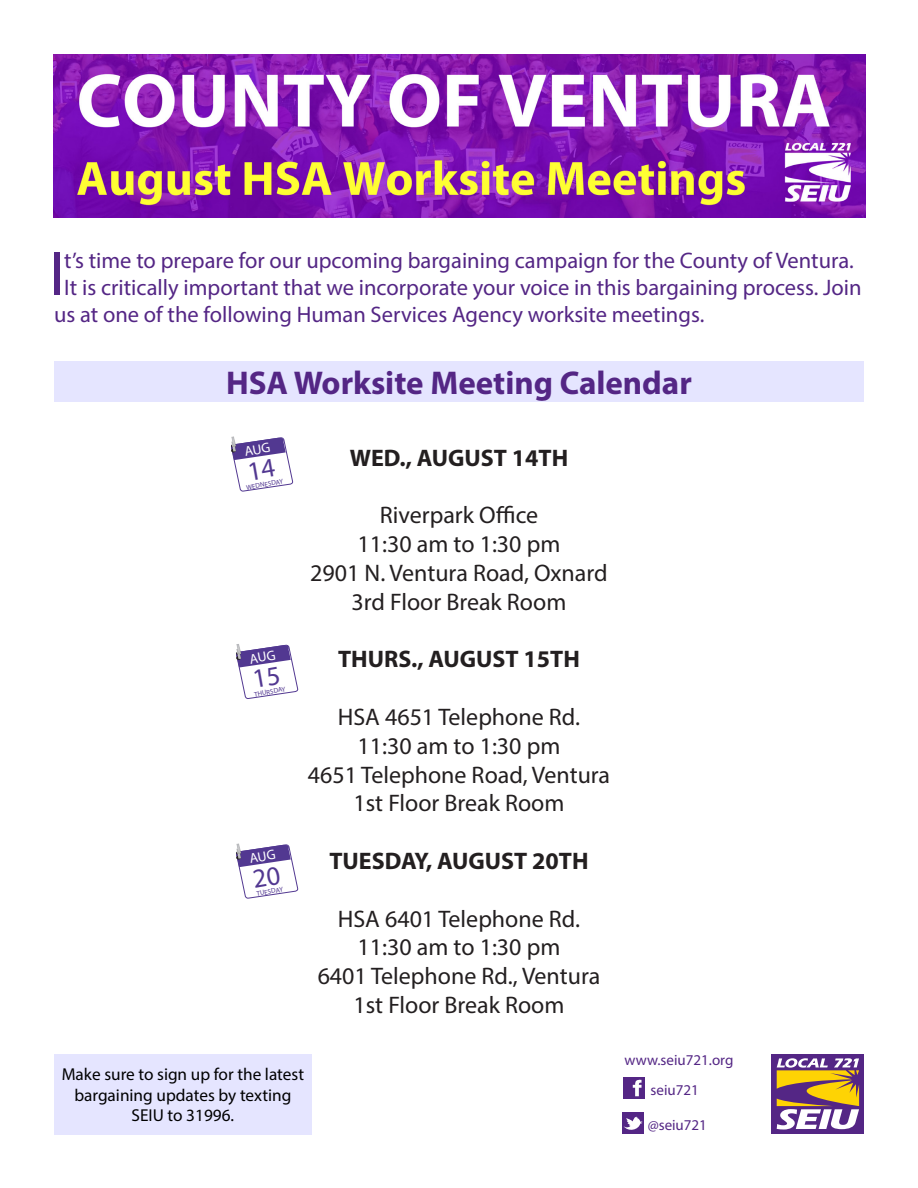
<style>
.page{position:relative;width:918px;height:1188px;background:#fff}
.page>*{position:absolute;margin:0;border:0;box-sizing:border-box;transform-origin:0 0}
.t1{font:62.55px "Myriad Pro";color:#542685}
.t2{font:700 33px "Myriad Pro";color:#542685}
.t3{font:24px "Myriad Pro";color:#231f20}
.t4{font:700 24px "Myriad Pro";color:#231f20}
.t5{font:22.5px "Myriad Pro";color:#542685}
.t6{font:17.25px/20.7px "Myriad Pro";color:#000;text-align:center}
.t7{font:15px "Myriad Pro";color:#542685}
.t8{font:6.9px "Myriad Pro";color:#523891}
</style>
<div class="page">
<div style="left:772px;top:1054px;width:92px;height:80px;background:#542685"></div>
<svg style="left:777px;top:1058px;width:82px;height:72px"></svg>
<div style="left:623px;top:1077px;width:22px;height:21px;background:#542685"></div>
<svg style="left:633px;top:1079px;width:9px;height:17px"></svg>
<div style="left:622px;top:1113px;width:22px;height:21px;background:#542685"></div>
<svg style="left:623px;top:1117px;width:20px;height:13px"></svg>
<div style="left:54px;top:1054px;width:258px;height:80px;background:#e5e5ff"></div>
<div style="left:54px;top:361px;width:810px;height:41px;background:#e5e5ff"></div>
<img style="left:54px;top:54px;width:811px;height:164px">
<svg style="left:231px;top:436px;width:62px;height:56px"></svg>
<svg style="left:236px;top:644px;width:62px;height:55px"></svg>
<svg style="left:236px;top:843px;width:62px;height:56px"></svg>
<p class="t1" style="left:49px;top:235px;width:16px">I</p>
<p class="t5" style="left:64px;top:247px;width:791px">t’s time to prepare for our upcoming bargaining campaign for the County of Ventura.</p>
<p class="t5" style="left:64px;top:274px;width:799px">It is critically important that we incorporate your voice in this bargaining process. Join</p>
<p class="t5" style="left:54px;top:301px;width:652px">us at one of the following Human Services Agency worksite meetings.</p>
<p class="t2" style="left:226px;top:361px;width:467px">HSA Worksite Meeting Calendar</p>
<p class="t8" style="left:246px;top:483px;width:39px;rotate:-10deg">WEDNESDAY</p>
<p class="t8" style="left:254px;top:690px;width:33px;rotate:-10deg">THURSDAY</p>
<p class="t8" style="left:256px;top:889px;width:28px;rotate:-10deg">TUESDAY</p>
<p class="t4" style="left:350px;top:442px;width:220px">WED., AUGUST 14TH</p>
<p class="t3" style="left:380px;top:501px;width:160px">Riverpark Office</p>
<p class="t3" style="left:358px;top:529px;width:204px">11:30 am to 1:30 pm</p>
<p class="t3" style="left:310px;top:558px;width:299px">2901 N. Ventura Road, Oxnard</p>
<p class="t3" style="left:352px;top:587px;width:216px">3rd Floor Break Room</p>
<p class="t4" style="left:338px;top:644px;width:243px">THURS., AUGUST 15TH</p>
<p class="t3" style="left:338px;top:702px;width:244px">HSA 4651 Telephone Rd.</p>
<p class="t3" style="left:358px;top:731px;width:204px">11:30 am to 1:30 pm</p>
<p class="t3" style="left:308px;top:760px;width:304px">4651 Telephone Road, Ventura</p>
<p class="t3" style="left:353px;top:789px;width:213px">1st Floor Break Room</p>
<p class="t4" style="left:329px;top:845px;width:261px">TUESDAY, AUGUST 20TH</p>
<p class="t3" style="left:338px;top:904px;width:244px">HSA 6401 Telephone Rd.</p>
<p class="t3" style="left:358px;top:933px;width:204px">11:30 am to 1:30 pm</p>
<p class="t3" style="left:318px;top:961px;width:284px">6401 Telephone Rd., Ventura</p>
<p class="t3" style="left:353px;top:990px;width:213px">1st Floor Break Room</p>
<p class="t6" style="left:62px;top:1064px;width:244px">Make sure to sign up for the latest bargaining updates by texting</p>
<p class="t6" style="left:132px;top:1105px;width:104px">SEIU to 31996.</p>
<p class="t7" style="left:625px;top:1051px;width:110px">www.seiu721.org</p>
<p class="t7" style="left:651px;top:1080px;width:50px">seiu721</p>
<p class="t7" style="left:648px;top:1116px;width:60px">@seiu721</p>
</div>
